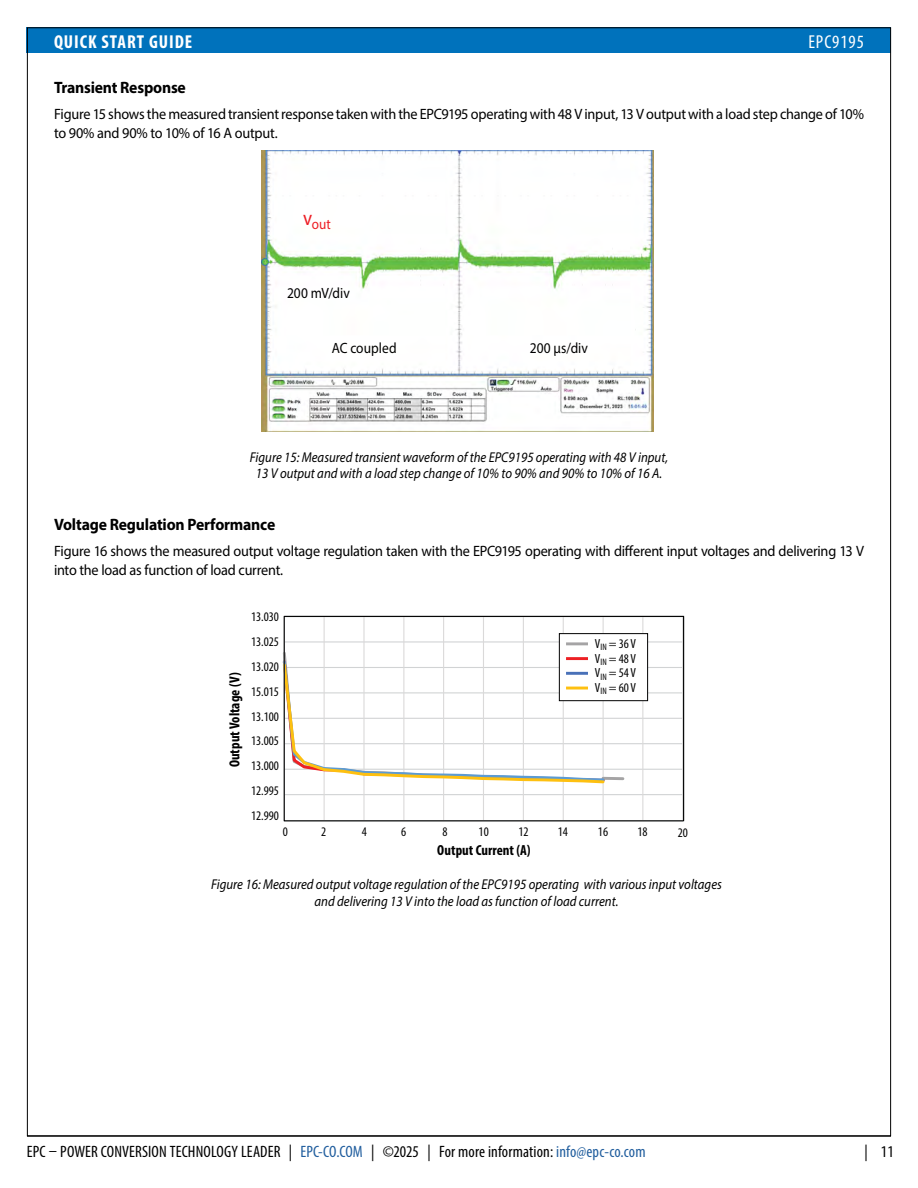
<style>
.page{position:relative;width:918px;height:1188px;background:#fff}
.page>*{position:absolute;margin:0;border:0;box-sizing:border-box;transform-origin:0 0}
.t1{font:700 condensed 18.75px "Myriad Pro";letter-spacing:.05em;color:#fff}
.t2{font:condensed 18.75px "Myriad Pro";letter-spacing:.05em;color:#fff}
.t3{font:condensed 16.5px "Myriad Pro";letter-spacing:.01em;color:#000}
.QSG_Basic_Text{font:700 16.5px "Myriad Pro";letter-spacing:-.015em;color:#000;scale:.95 1}
.QSG_Basic_Text-2{font:15px/18.8px "Myriad Pro";letter-spacing:-.015em;color:#000;scale:.95 1}
.t4{font:14.85px "Myriad Pro";letter-spacing:.005em;color:#000;scale:.9 1}
.t5{font:700 condensed 14.7px "Myriad Pro";color:#000}
.t6{font:14.7px "Myriad Pro";color:#ed1d24;scale:.9 1}
.t7{font:italic 14.25px/16.5px "Myriad Pro";color:#000;text-align:center;scale:.9 1}
.t8{font:condensed 13.2px/24.9px "Myriad Pro";color:#000;text-align:justify}
.s1{color:#215e9e}
</style>
<div class="page">
<div style="left:27px;top:27px;width:864px;height:26px;background:#0072bc"></div>
<hr style="left:27px;top:1136px;width:864px;height:1px;background:#000">
<img style="left:261px;top:151px;width:393px;height:281px">
<svg style="left:282px;top:616px;width:400px;height:204px"></svg>
<div style="left:284px;top:616px;width:400px;height:205px;border:1px dashed #000"></div>
<div style="left:559px;top:634px;width:89px;height:67px;background:#fff"></div>
<div style="left:559px;top:633px;width:89px;height:68px;border:1px solid #000"></div>
<hr style="left:566px;top:642px;width:22px;height:3px;background:#a5a4a5">
<hr style="left:566px;top:657px;width:22px;height:3px;background:#ed2024">
<hr style="left:566px;top:672px;width:22px;height:3px;background:#4971b8">
<hr style="left:566px;top:687px;width:22px;height:2px;background:#fec010">
<p class="t1" style="left:54px;top:30px;width:140px">QUICK START GUIDE</p>
<p class="t2" style="left:808px;top:30px;width:57px">EPC9195</p>
<p class="QSG_Basic_Text" style="left:54px;top:77px;width:140px">Transient Response</p>
<p class="QSG_Basic_Text-2" style="left:54px;top:104px;width:854px">Figure 15 shows the measured transient response taken with the EPC9195 operating with 48 V input, 13 V output with a load step change of 10% to 90% and 90% to 10% of 16 A output.</p>
<p class="t6" style="left:303px;top:215px;width:32px"><sup>v</sup>out</p>
<p class="t4" style="left:287px;top:284px;width:71px">200 mV/div</p>
<p class="t4" style="left:332px;top:339px;width:74px">AC coupled</p>
<p class="t4" style="left:530px;top:339px;width:66px">200 μs/div</p>
<p class="t7" style="left:250px;top:448px;width:466px">Figure 15: Measured transient waveform of the EPC9195 operating with 48 V input,<br>13 V output and with a load step change of 10% to 90% and 90% to 10% of 16 A.</p>
<p class="QSG_Basic_Text" style="left:54px;top:514px;width:235px">Voltage Regulation Performance</p>
<p class="QSG_Basic_Text-2" style="left:54px;top:541px;width:854px">Figure 16 shows the measured output voltage regulation taken with the EPC9195 operating with different input voltages and delivering 13 V into the load as function of load current.</p>
<p class="t5" style="left:225px;top:767px;width:97px;rotate:-90deg">Output Voltage (V)</p>
<p class="t8" style="left:251px;top:604px;width:29px">13.030<br>13.025<br>13.020<br>15.015<br>13.100<br>13.005<br>13.000<br>12.995<br>12.990</p>
<p class="t8" style="left:283px;top:819px;width:7px">0</p>
<p class="t8" style="left:321px;top:819px;width:7px">2</p>
<p class="t8" style="left:362px;top:819px;width:7px">4</p>
<p class="t8" style="left:595px;top:636px;width:43px;line-height:14.7px">V<sub>IN</sub> = 36 V V<sub>IN</sub> = 48 V V<sub>IN</sub> = 54 V V<sub>IN</sub> = 60 V</p>
<p class="t8" style="left:401px;top:819px;width:7px">6</p>
<p class="t8" style="left:442px;top:819px;width:7px">8</p>
<p class="t8" style="left:479px;top:819px;width:12px">10</p>
<p class="t8" style="left:518px;top:819px;width:12px">12</p>
<p class="t8" style="left:558px;top:819px;width:12px">14</p>
<p class="t8" style="left:598px;top:819px;width:12px">16</p>
<p class="t8" style="left:637px;top:819px;width:12px">18</p>
<p class="t8" style="left:678px;top:820px;width:12px">20</p>
<p class="t5" style="left:437px;top:841px;width:95px">Output Current (A)</p>
<p class="t7" style="left:211px;top:876px;width:569px">Figure 16: Measured output voltage regulation of the EPC9195 operating with various input voltages</p>
<p class="t7" style="left:315px;top:893px;width:339px">and delivering 13 V into the load as function of load current.</p>
<p class="t3" style="left:27px;top:1142px;width:620px">EPC – POWER CONVERSION TECHNOLOGY LEADER | <span class="s1">EPC-CO.COM</span> | ©2025 | For more information: <span class="s1">info@epc-co.com</span></p>
<p class="t3" style="left:865px;top:1142px;width:31px">| 11</p>
</div>
